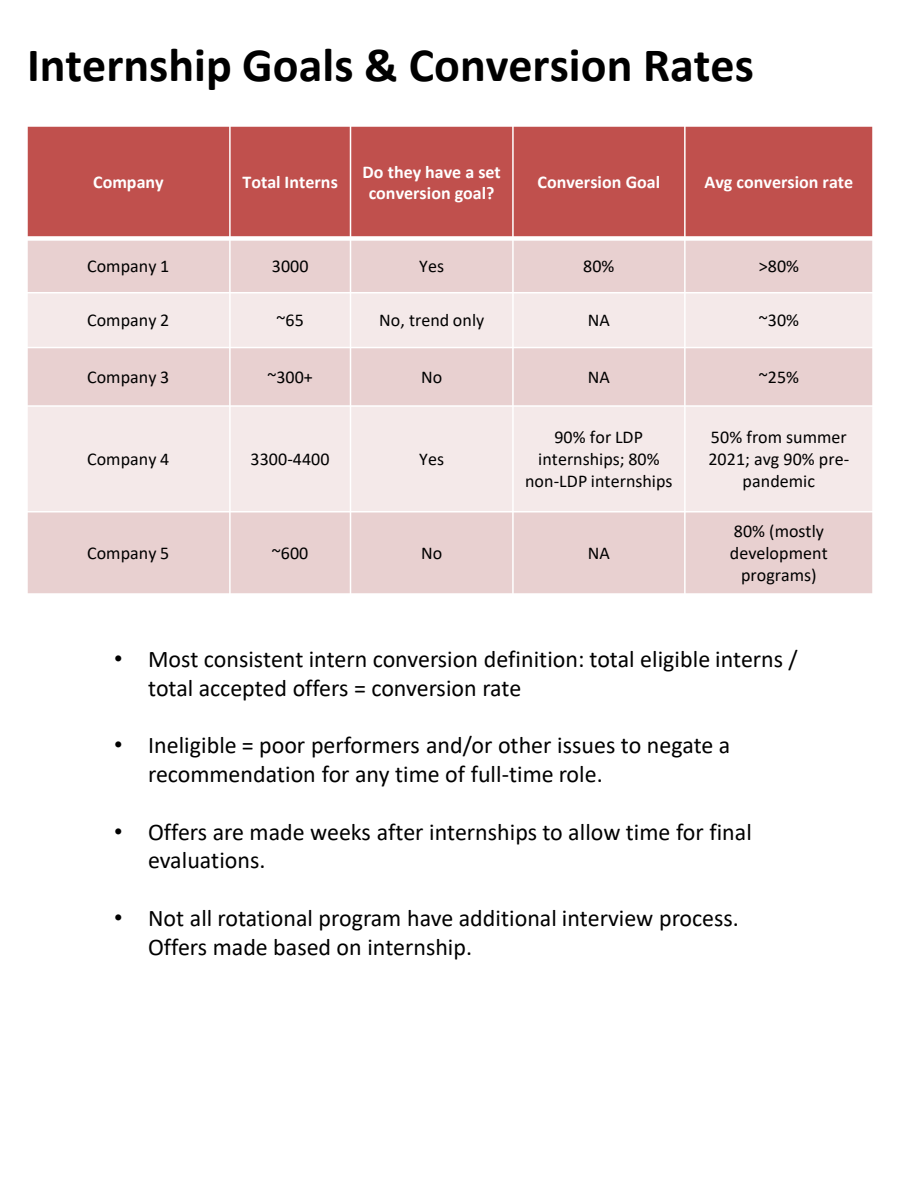
<style>
.page{position:relative;width:918px;height:1188px;background:#fff}
.page>*{position:absolute;margin:0;border:0;box-sizing:border-box;transform-origin:0 0}
.t1{font:700 48px "Calibri";color:#000}
.t2{font:24px/28.8px "Calibri";color:#000}
.t3{font:18px/21.6px "Calibri";letter-spacing:.005em;color:#000;text-align:center}
.t4{font:700 18px/21.6px "Calibri";color:#fff;text-align:center}
.s1{font-family:"Arial"}
</style>
<div class="page">
<div style="left:27px;top:126px;width:203px;height:112px;background:#c0504d"></div>
<div style="left:230px;top:126px;width:121px;height:112px;background:#c0504d"></div>
<div style="left:351px;top:126px;width:162px;height:112px;background:#c0504d"></div>
<div style="left:513px;top:126px;width:172px;height:112px;background:#c0504d"></div>
<div style="left:685px;top:126px;width:188px;height:112px;background:#c0504d"></div>
<div style="left:27px;top:238px;width:203px;height:55px;background:#e8d0d0"></div>
<div style="left:230px;top:238px;width:121px;height:55px;background:#e8d0d0"></div>
<div style="left:351px;top:238px;width:162px;height:55px;background:#e8d0d0"></div>
<div style="left:513px;top:238px;width:172px;height:55px;background:#e8d0d0"></div>
<div style="left:685px;top:238px;width:188px;height:55px;background:#e8d0d0"></div>
<div style="left:27px;top:293px;width:203px;height:55px;background:#f4e9e9"></div>
<div style="left:230px;top:293px;width:121px;height:55px;background:#f4e9e9"></div>
<div style="left:351px;top:293px;width:162px;height:55px;background:#f4e9e9"></div>
<div style="left:513px;top:293px;width:172px;height:55px;background:#f4e9e9"></div>
<div style="left:685px;top:293px;width:188px;height:55px;background:#f4e9e9"></div>
<div style="left:27px;top:348px;width:203px;height:58px;background:#e8d0d0"></div>
<div style="left:230px;top:348px;width:121px;height:58px;background:#e8d0d0"></div>
<div style="left:351px;top:348px;width:162px;height:58px;background:#e8d0d0"></div>
<div style="left:513px;top:348px;width:172px;height:58px;background:#e8d0d0"></div>
<div style="left:685px;top:348px;width:188px;height:58px;background:#e8d0d0"></div>
<div style="left:27px;top:406px;width:203px;height:106px;background:#f4e9e9"></div>
<div style="left:230px;top:406px;width:121px;height:106px;background:#f4e9e9"></div>
<div style="left:351px;top:406px;width:162px;height:106px;background:#f4e9e9"></div>
<div style="left:513px;top:406px;width:172px;height:106px;background:#f4e9e9"></div>
<div style="left:685px;top:406px;width:188px;height:106px;background:#f4e9e9"></div>
<div style="left:27px;top:512px;width:203px;height:82px;background:#e8d0d0"></div>
<div style="left:230px;top:512px;width:121px;height:82px;background:#e8d0d0"></div>
<div style="left:351px;top:512px;width:162px;height:82px;background:#e8d0d0"></div>
<div style="left:513px;top:512px;width:172px;height:82px;background:#e8d0d0"></div>
<div style="left:685px;top:512px;width:188px;height:82px;background:#e8d0d0"></div>
<hr style="left:229px;top:125px;width:2px;height:470px;background:#fff">
<hr style="left:350px;top:125px;width:1px;height:470px;background:#fff">
<hr style="left:512px;top:125px;width:2px;height:470px;background:#fff">
<hr style="left:684px;top:125px;width:2px;height:470px;background:#fff">
<div style="left:26px;top:236px;width:848px;height:5px;background:#fff"></div>
<hr style="left:26px;top:292px;width:848px;height:1px;background:#fff">
<hr style="left:26px;top:347px;width:848px;height:1px;background:#fff">
<hr style="left:26px;top:405px;width:848px;height:2px;background:#fff">
<hr style="left:26px;top:511px;width:848px;height:2px;background:#fff">
<hr style="left:26px;top:125px;width:2px;height:470px;background:#fff">
<hr style="left:872px;top:125px;width:2px;height:470px;background:#fff">
<hr style="left:26px;top:125px;width:848px;height:2px;background:#fff">
<hr style="left:26px;top:593px;width:848px;height:2px;background:#fff">
<h1 class="t1" style="left:27px;top:31px;width:728px">Internship Goals &amp; Conversion Rates</h1>
<p class="t4" style="left:93px;top:171px;width:72px">Company</p>
<p class="t4" style="left:242px;top:171px;width:97px">Total Interns</p>
<p class="t4" style="left:362px;top:161px;width:140px">Do they have a set conversion goal?</p>
<p class="t4" style="left:538px;top:171px;width:124px">Conversion Goal</p>
<p class="t4" style="left:705px;top:171px;width:150px">Avg conversion rate</p>
<p class="t3" style="left:87px;top:254px;width:84px">Company 1</p>
<p class="t3" style="left:272px;top:254px;width:38px">3000</p>
<p class="t3" style="left:419px;top:254px;width:26px">Yes</p>
<p class="t3" style="left:583px;top:254px;width:33px">80%</p>
<p class="t3" style="left:759px;top:254px;width:42px">&gt;80%</p>
<p class="t3" style="left:87px;top:309px;width:84px">Company 2</p>
<p class="t3" style="left:277px;top:309px;width:29px">~65</p>
<p class="t3" style="left:379px;top:309px;width:107px">No, trend only</p>
<p class="t3" style="left:588px;top:309px;width:24px">NA</p>
<p class="t3" style="left:759px;top:309px;width:42px">~30%</p>
<p class="t3" style="left:87px;top:366px;width:84px">Company 3</p>
<p class="t3" style="left:267px;top:366px;width:47px">~300+</p>
<p class="t3" style="left:421px;top:366px;width:23px">No</p>
<p class="t3" style="left:588px;top:366px;width:24px">NA</p>
<p class="t3" style="left:759px;top:366px;width:42px">~25%</p>
<p class="t3" style="left:87px;top:448px;width:84px">Company 4</p>
<p class="t3" style="left:251px;top:448px;width:80px">3300-4400</p>
<p class="t3" style="left:419px;top:448px;width:26px">Yes</p>
<p class="t3" style="left:525px;top:426px;width:149px">90% for LDP internships; 80% non-LDP internships</p>
<p class="t3" style="left:708px;top:426px;width:142px">50% from summer<br>2021; avg 90% pre&shy;pandemic</p>
<p class="t3" style="left:87px;top:542px;width:84px">Company 5</p>
<p class="t3" style="left:272px;top:542px;width:38px">~600</p>
<p class="t3" style="left:421px;top:542px;width:23px">No</p>
<p class="t3" style="left:588px;top:542px;width:24px">NA</p>
<p class="t3" style="left:730px;top:520px;width:99px">80% (mostly development programs)</p>
<p class="t2" style="left:148px;top:644px;width:651px;text-indent:-34px"><span class="s1">•</span> Most consistent intern conversion definition: total eligible interns / total accepted offers = conversion rate</p>
<p class="t2" style="left:148px;top:730px;width:584px;text-indent:-34px"><span class="s1">•</span> Ineligible = poor performers and/or other issues to negate a recommendation for any time of full-time role.</p>
<p class="t2" style="left:148px;top:817px;width:605px;text-indent:-34px"><span class="s1">•</span> Offers are made weeks after internships to allow time for final evaluations.</p>
<p class="t2" style="left:148px;top:903px;width:592px;text-indent:-34px"><span class="s1">•</span> Not all rotational program have additional interview process.<br>Offers made based on internship.</p>
</div>
